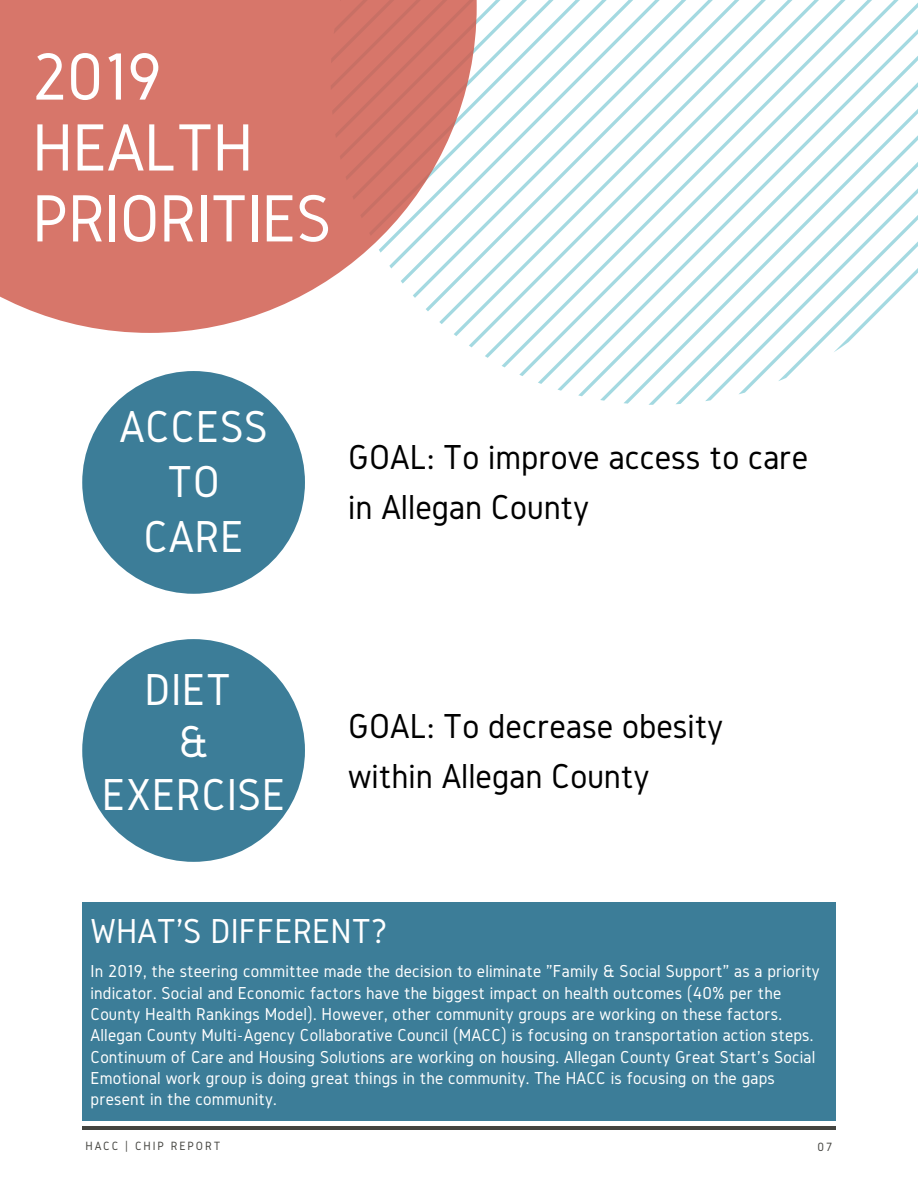
<style>
.page{position:relative;width:918px;height:1188px;background:#fff}
.page>*{position:absolute;margin:0;border:0;box-sizing:border-box;transform-origin:0 0}
.t1{font:69.3px/70.9px "Gidole";letter-spacing:-.01em;color:#fff}
.t2{font:46.5px/52.8px "Gidole";letter-spacing:.01em;color:#fff;text-align:center}
.t3{font:36px/49.5px "Gidole";color:#000}
.t4{font:36px "Gidole";color:#fff}
.t5{font:18px/21.3px "Gidole";letter-spacing:.01em;color:#fff}
.t6{font:12.45px "Gidole";letter-spacing:.15em;color:#444440}
</style>
<div class="page">
<svg style="left:485px;top:0;width:17px;height:358px"></svg>
<svg style="left:502px;top:3px;width:17px;height:364px"></svg>
<svg style="left:519px;top:0;width:19px;height:376px"></svg>
<svg style="left:538px;top:0;width:20px;height:384px"></svg>
<svg style="left:558px;top:0;width:341px;height:391px"></svg>
<svg style="left:578px;top:1px;width:340px;height:395px"></svg>
<svg style="left:600px;top:23px;width:318px;height:378px"></svg>
<svg style="left:623px;top:46px;width:295px;height:358px"></svg>
<svg style="left:648px;top:71px;width:270px;height:334px"></svg>
<svg style="left:676px;top:98px;width:242px;height:306px"></svg>
<svg style="left:705px;top:128px;width:213px;height:273px"></svg>
<svg style="left:738px;top:161px;width:180px;height:233px"></svg>
<hr style="left:82px;top:1126px;width:754px;height:3px;background:#444440">
<svg style="left:0;top:0;width:477px;height:333px;background:#db8a80"></svg>
<div style="left:82px;top:639px;width:223px;height:223px;background:#3c7d98;border-radius:50%"></div>
<div style="left:82px;top:371px;width:223px;height:223px;background:#3c7d98;border-radius:50%"></div>
<div style="left:82px;top:902px;width:754px;height:218px;background:#3c7d98"></div>
<h1 class="t1" style="left:32px;top:40px;width:301px">2019<br>HEALTH<br>PRIORITIES</h1>
<h2 class="t2" style="left:120px;top:398px;width:150px;line-height:55.2px">ACCESS<br>TO<br>CARE</h2>
<h2 class="t2" style="left:102px;top:662px;width:185px">DIET<br>&amp;<br>EXERCISE</h2>
<h3 class="t3" style="left:348px;top:432px;width:462px">GOAL: To improve access to care in Allegan County</h3>
<h3 class="t3" style="left:348px;top:701px;width:376px">GOAL: To decrease obesity within Allegan County</h3>
<h3 class="t4" style="left:91px;top:912px;width:299px">WHAT'S DIFFERENT?</h3>
<p class="t5" style="left:91px;top:960px;width:731px">In 2019, the steering committee made the decision to eliminate "Family &amp; Social Support" as a priority indicator. Social and Economic factors have the biggest impact on health outcomes (40% per the County Health Rankings Model). However, other community groups are working on these factors.<br>Allegan County Multi-Agency Collaborative Council (MACC) is focusing on transportation action steps.<br>Continuum of Care and Housing Solutions are working on housing. Allegan County Great Start’s Social Emotional work group is doing great things in the community. The HACC is focusing on the gaps present in the community.</p>
<p class="t6" style="left:85px;top:1139px;width:136px">HACC | CHIP REPORT</p>
<p class="t6" style="left:818px;top:1140px;width:16px">07</p>
</div>
